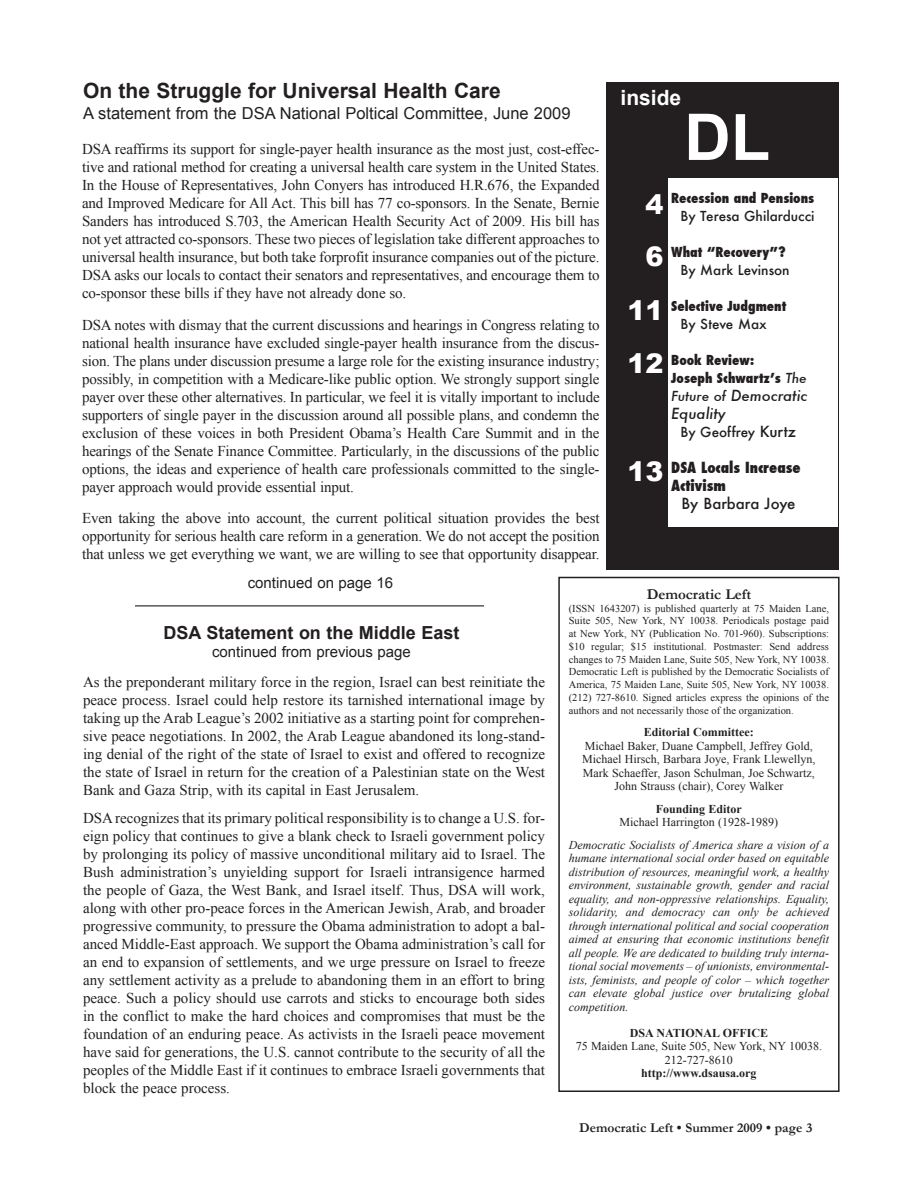
<style>
.page{position:relative;width:918px;height:1188px;background:#fff}
.page>*{position:absolute;margin:0;border:0;box-sizing:border-box;transform-origin:0 0}
.t1{font:700 64.5px "Arial";color:#fff}
.t2{font:900 27px/52.9px "Arial";color:#fff;text-align:right}
.t3{font:700 21px "Arial";color:#231f20}
.t4{font:700 21px "Arial";color:#fff}
.t5{font:700 18px "Arial";color:#231f20}
.t6{font:16.5px "Arial";color:#231f20}
.t7{font:15px/18px "Times New Roman";letter-spacing:-.01em;color:#231f20;text-align:justify}
.t8{font:15px "Arial";color:#231f20}
.t9{font:italic 500 15px/18px "Futura";color:#231f20}
.t10{font:800 condensed 15px/18px "Futura";color:#231f20}
.t11{font:700 15px "Garamond";color:#231f20}
.t12{font:500 15px "Futura";color:#231f20}
.t13{font:800 condensed 13.5px/18px "Futura";color:#231f20}
.t14{font:500 13.5px "Futura";color:#231f20}
.t15{font:700 13.5px "Garamond";color:#231f20}
.t16{font:italic 12px/13.5px "Times New Roman";color:#231f20;text-align:justify}
.t17{font:12px/13.5px "Times New Roman";color:#231f20;text-align:center}
.t18{font:700 12px "Times New Roman";color:#231f20}
.t19{font:10.5px/12.8px "Times New Roman";color:#231f20;text-align:justify}
.s1{font-weight:500;font-style:italic;font-stretch:normal}
.s2{font-size:13.5px}
.s3{font-size:15px}
</style>
<div class="page">
<div style="left:606px;top:82px;width:233px;height:488px;background:#231f20"></div>
<div style="left:668px;top:178px;width:170px;height:349px;background:#fff"></div>
<div style="left:558px;top:577px;width:282px;height:515px;border:2px solid #231f20"></div>
<hr style="left:135px;top:605px;width:349px;height:1px;background:#231f20">
<h3 class="t3" style="left:83px;top:77px;width:419px">On the Struggle for Universal Health Care</h3>
<p class="t6" style="left:83px;top:103px;width:489px">A statement from the DSA National Poltical Committee, June 2009</p>
<p class="t7" style="left:82px;top:140px;width:519px">DSA reaffirms its support for single-payer health insurance as the most just, cost-effec&shy;tive and rational method for creating a universal health care system in the United States.<br>In the House of Representatives, John Conyers has introduced H.R.676, the Expanded and Improved Medicare for All Act. This bill has 77 co-sponsors. In the Senate, Bernie Sanders has introduced S.703, the American Health Security Act of 2009. His bill has not yet attracted co-sponsors. These two pieces of legislation take different approaches to universal health insurance, but both take forprofit insurance companies out of the picture.<br>DSA asks our locals to contact their senators and representatives, and encourage them to co-sponsor these bills if they have not already done so.</p>
<p class="t7" style="left:82px;top:316px;width:519px">DSA notes with dismay that the current discussions and hearings in Congress relating to national health insurance have excluded single-payer health insurance from the discus&shy;sion. The plans under discussion presume a large role for the existing insurance industry; possibly, in competition with a Medicare-like public option. We strongly support single payer over these other alternatives. In particular, we feel it is vitally important to include supporters of single payer in the discussion around all possible plans, and condemn the exclusion of these voices in both President Obama’s Health Care Summit and in the hearings of the Senate Finance Committee. Particularly, in the discussions of the public options, the ideas and experience of health care professionals committed to the single&shy;payer approach would provide essential input.</p>
<p class="t7" style="left:82px;top:509px;width:519px">Even taking the above into account, the current political situation provides the best opportunity for serious health care reform in a generation. We do not accept the position that unless we get everything we want, we are willing to see that opportunity disappear.</p>
<h3 class="t4" style="left:621px;top:84px;width:62px">inside</h3>
<h1 class="t1" style="left:684px;top:95px;width:87px">DL</h1>
<h2 class="t2" style="left:627px;top:178px;width:38px">4<br>6<br>11<br>12</h2>
<h2 class="t2" style="left:627px;top:445px;width:38px">13</h2>
<p class="t13" style="left:671px;top:189px;width:144px">Recession and Pensions</p>
<p class="t14" style="left:680px;top:207px;width:136px">By Teresa Ghilarducci</p>
<p class="t13" style="left:671px;top:243px;width:116px">What “Recovery”?</p>
<p class="t14" style="left:680px;top:261px;width:111px">By Mark Levinson</p>
<p class="t13" style="left:671px;top:297px;width:117px">Selective Judgment</p>
<p class="t14" style="left:680px;top:315px;width:88px">By Steve Max</p>
<p class="t13" style="left:671px;top:351px;width:137px">Book Review:<br>Joseph Schwartzʼs <span class="s1">The</span></p>
<p class="t9" style="left:671px;top:387px;width:138px"><span class="s2">Future of</span> Democratic<br>Equality</p>
<p class="t14" style="left:680px;top:423px;width:117px">By Geoffrey <span class="s3">Kurtz</span></p>
<p class="t10" style="left:671px;top:459px;width:131px">DSA Locals Increase<br>Activism</p>
<p class="t12" style="left:681px;top:493px;width:116px">By Barbara Joye</p>
<p class="t8" style="left:248px;top:573px;width:147px">continued on page 16</p>
<p class="t5" style="left:164px;top:620px;width:297px">DSA Statement on the Middle East</p>
<p class="t8" style="left:212px;top:642px;width:200px">continued from previous page</p>
<p class="t7" style="left:83px;top:673px;width:464px">As the preponderant military force in the region, Israel can best reinitiate the peace process. Israel could help restore its tarnished international image by taking up the Arab League’s 2002 initiative as a starting point for comprehen&shy;sive peace negotiations. In 2002, the Arab League abandoned its long-stand&shy;ing denial of the right of the state of Israel to exist and offered to recognize the state of Israel in return for the creation of a Palestinian state on the West Bank and Gaza Strip, with its capital in East Jerusalem.</p>
<p class="t7" style="left:83px;top:809px;width:464px">DSA recognizes that its primary political responsibility is to change a U.S. for&shy;eign policy that continues to give a blank check to Israeli government policy by prolonging its policy of massive unconditional military aid to Israel. The Bush administration’s unyielding support for Israeli intransigence harmed the people of Gaza, the West Bank, and Israel itself. Thus, DSA will work, along with other pro-peace forces in the American Jewish, Arab, and broader progressive community, to pressure the Obama administration to adopt a bal&shy;anced Middle-East approach. We support the Obama administration’s call for an end to expansion of settlements, and we urge pressure on Israel to freeze any settlement activity as a prelude to abandoning them in an effort to bring peace. Such a policy should use carrots and sticks to encourage both sides in the conflict to make the hard choices and compromises that must be the foundation of an enduring peace. As activists in the Israeli peace movement have said for generations, the U.S. cannot contribute to the security of all the peoples of the Middle East if it continues to embrace Israeli governments that block the peace process.</p>
<p class="t11" style="left:647px;top:585px;width:106px">Democratic Left</p>
<p class="t19" style="left:569px;top:602px;width:262px">(ISSN 1643207) is published quarterly at 75 Maiden Lane, Suite 505, New York, NY 10038. Periodicals postage paid at New York, NY (Publication No. 701-960). Subscriptions: $10 regular; $15 institutional. Postmaster: Send address changes to 75 Maiden Lane, Suite 505, New York, NY 10038.<br>Democratic Left is published by the Democratic Socialists of America, 75 Maiden Lane, Suite 505, New York, NY 10038. (212) 727-8610. Signed articles express the opinions of the authors and not necessarily those of the organization.</p>
<p class="t18" style="left:644px;top:724px;width:111px">Editorial Committee:</p>
<p class="t17" style="left:582px;top:739px;width:235px">Michael Baker, Duane Campbell, Jeffrey Gold, Michael Hirsch, Barbara Joye, Frank Llewellyn, Mark Schaeffer, Jason Schulman, Joe Schwartz, John Strauss (chair), Corey Walker</p>
<p class="t18" style="left:656px;top:800px;width:87px">Founding Editor</p>
<p class="t17" style="left:620px;top:815px;width:160px">Michael Harrington (1928-1989)</p>
<p class="t16" style="left:569px;top:838px;width:262px">Democratic Socialists of America share a vision of a humane international social order based on equitable distribution of resources, meaningful work, a healthy environment, sustainable growth, gender and racial equality, and non-oppressive relationships. Equality, solidarity, and democracy can only be achieved through international political and social cooperation aimed at ensuring that economic institutions benefit all people. We are dedicated to building truly interna&shy;tional social movements – of unionists, environmental&shy;ists, feminists, and people of color – which together can elevate global justice over brutalizing global competition.</p>
<p class="t18" style="left:630px;top:1024px;width:140px">DSA NATIONAL OFFICE</p>
<p class="t17" style="left:576px;top:1039px;width:248px">75 Maiden Lane, Suite 505, New York, NY 10038.<br>212-727-8610</p>
<p class="t18" style="left:641px;top:1065px;width:117px">http://www.dsausa.org</p>
<p class="t15" style="left:579px;top:1120px;width:235px">Democratic Left • Summer 2009 • page 3</p>
</div>
